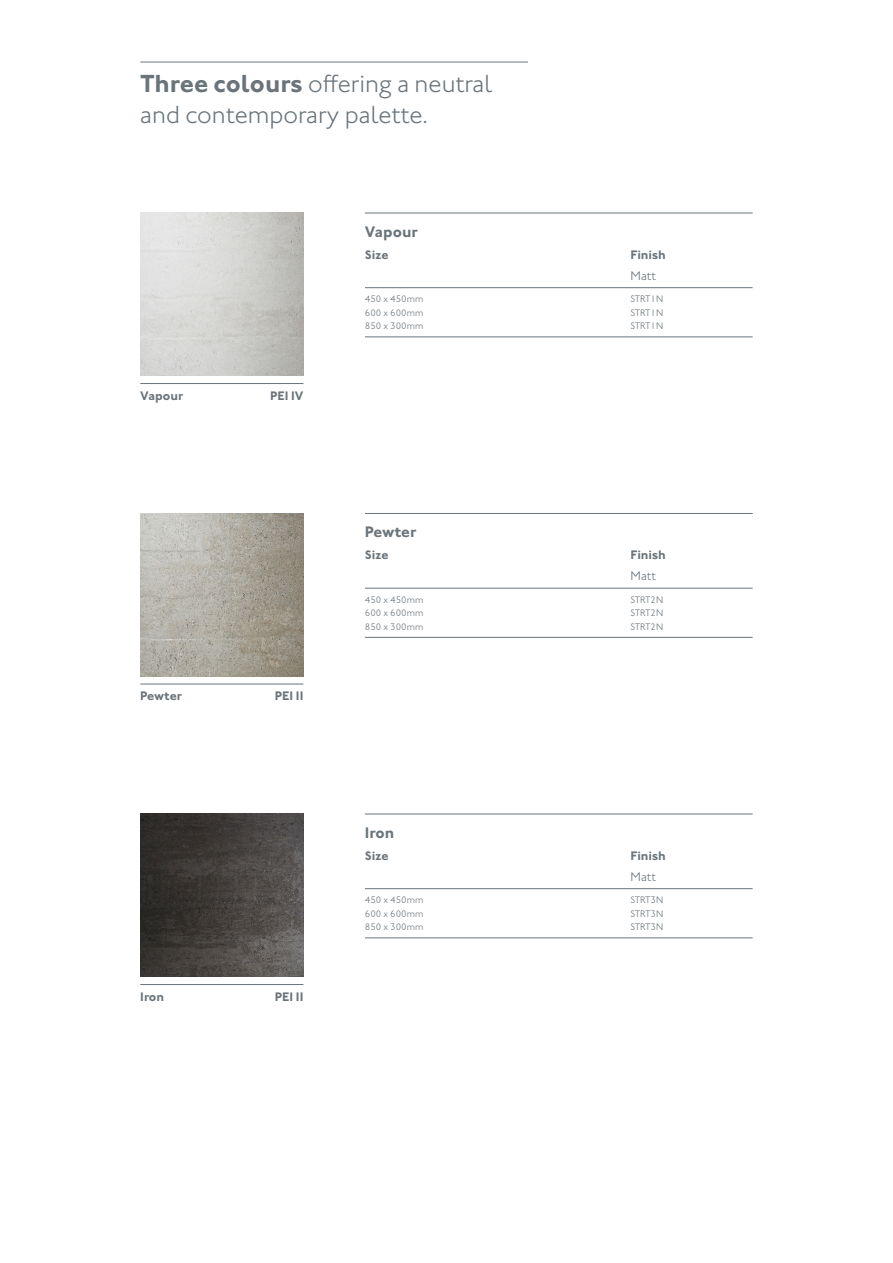
<style>
.page{position:relative;width:893px;height:1263px;background:#fff}
.page>*{position:absolute;margin:0;border:0;box-sizing:border-box;transform-origin:0 0}
.t1{font:300 25.5px "Johnston ITC Std";color:#6a747b}
.t2{font:700 15.75px "Johnston ITC Std";color:#6a747b}
.t3{font:700 12.75px "Johnston ITC Std";color:#6a747b}
.t4{font:300 12.75px "Johnston ITC Std";color:#6a747b}
.t5{font:300 9.75px "Johnston ITC Std";color:#6a747b}
.s1{font-weight:700}
</style>
<div class="page">
<hr style="left:365px;top:213px;width:388px;height:1px;background:#6a747b">
<hr style="left:365px;top:287px;width:388px;height:1px;background:#6a747b">
<hr style="left:365px;top:336px;width:388px;height:1px;background:#6a747b">
<hr style="left:140px;top:383px;width:163px;height:1px;background:#6a747b">
<img style="left:140px;top:213px;width:163px;height:163px">
<hr style="left:140px;top:62px;width:388px;height:1px;background:#6a747b">
<hr style="left:365px;top:814px;width:388px;height:1px;background:#6a747b">
<hr style="left:365px;top:888px;width:388px;height:1px;background:#6a747b">
<hr style="left:365px;top:937px;width:388px;height:1px;background:#6a747b">
<hr style="left:140px;top:984px;width:163px;height:1px;background:#6a747b">
<img style="left:140px;top:814px;width:163px;height:163px">
<hr style="left:365px;top:513px;width:388px;height:1px;background:#6a747b">
<hr style="left:365px;top:588px;width:388px;height:1px;background:#6a747b">
<hr style="left:365px;top:637px;width:388px;height:1px;background:#6a747b">
<hr style="left:140px;top:684px;width:163px;height:1px;background:#6a747b">
<img style="left:140px;top:513px;width:163px;height:163px">
<p class="t1" style="left:140px;top:69px;width:353px"><span class="s1">Three colours</span> offering a neutral</p>
<p class="t1" style="left:140px;top:99px;width:289px">and contemporary palette.</p>
<p class="t2" style="left:365px;top:222px;width:54px">Vapour</p>
<p class="t3" style="left:365px;top:247px;width:25px">Size</p>
<p class="t3" style="left:630px;top:247px;width:37px">Finish</p>
<p class="t5" style="left:365px;top:293px;width:60px">450 x 450mm</p>
<p class="t5" style="left:365px;top:307px;width:60px">600 x 600mm</p>
<p class="t5" style="left:365px;top:320px;width:60px">850 x 300mm</p>
<p class="t4" style="left:630px;top:268px;width:27px">Matt</p>
<p class="t5" style="left:630px;top:293px;width:34px">STRT1N</p>
<p class="t5" style="left:630px;top:307px;width:34px">STRT1N</p>
<p class="t5" style="left:630px;top:320px;width:34px">STRT1N</p>
<p class="t3" style="left:140px;top:388px;width:44px">Vapour</p>
<p class="t3" style="left:270px;top:388px;width:35px">PEI IV</p>
<p class="t2" style="left:365px;top:522px;width:53px">Pewter</p>
<p class="t3" style="left:365px;top:547px;width:25px">Size</p>
<p class="t3" style="left:630px;top:547px;width:37px">Finish</p>
<p class="t5" style="left:365px;top:593px;width:60px">450 x 450mm</p>
<p class="t5" style="left:365px;top:607px;width:60px">600 x 600mm</p>
<p class="t5" style="left:365px;top:620px;width:60px">850 x 300mm</p>
<p class="t4" style="left:630px;top:569px;width:27px">Matt</p>
<p class="t5" style="left:630px;top:593px;width:34px">STRT2N</p>
<p class="t5" style="left:630px;top:607px;width:34px">STRT2N</p>
<p class="t5" style="left:630px;top:620px;width:34px">STRT2N</p>
<p class="t3" style="left:140px;top:688px;width:43px">Pewter</p>
<p class="t3" style="left:275px;top:688px;width:30px">PEI II</p>
<p class="t2" style="left:365px;top:823px;width:31px">Iron</p>
<p class="t3" style="left:365px;top:847px;width:25px">Size</p>
<p class="t3" style="left:630px;top:847px;width:37px">Finish</p>
<p class="t5" style="left:365px;top:894px;width:60px">450 x 450mm</p>
<p class="t5" style="left:365px;top:907px;width:60px">600 x 600mm</p>
<p class="t5" style="left:365px;top:921px;width:60px">850 x 300mm</p>
<p class="t4" style="left:630px;top:869px;width:27px">Matt</p>
<p class="t5" style="left:630px;top:894px;width:34px">STRT3N</p>
<p class="t5" style="left:630px;top:907px;width:34px">STRT3N</p>
<p class="t5" style="left:630px;top:921px;width:34px">STRT3N</p>
<p class="t3" style="left:140px;top:989px;width:25px">Iron</p>
<p class="t3" style="left:275px;top:989px;width:30px">PEI II</p>
</div>
